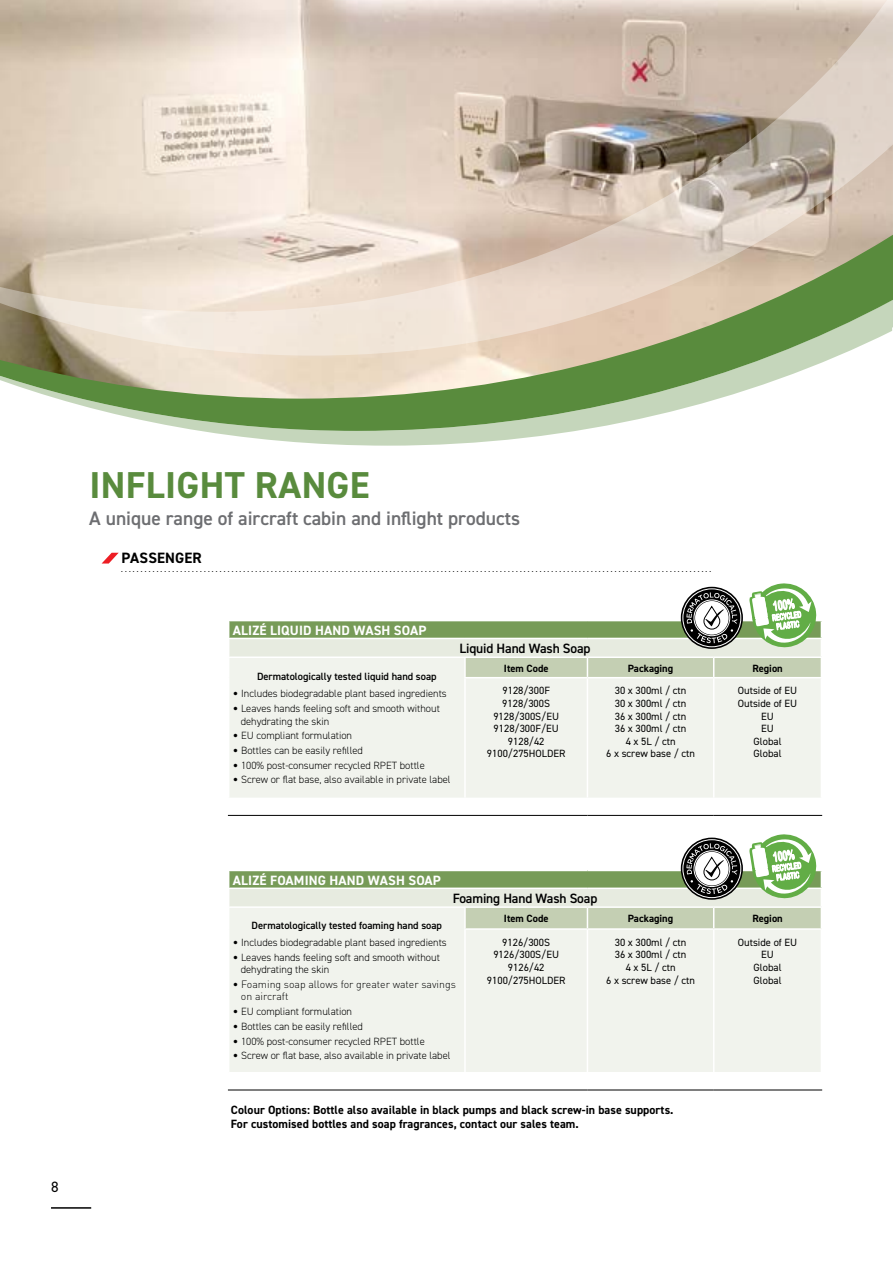
<style>
.page{position:relative;width:893px;height:1263px;background:#fff}
.page>*{position:absolute;margin:0;border:0;box-sizing:border-box;transform-origin:0 0}
.t1{font:700 37.5px "DIN2014";letter-spacing:.01em;color:#598b3d}
.t2{font:600 19.5px "DIN2014";color:#6d6e71}
.t3{font:700 15px "DIN2014";letter-spacing:.01em;color:#000}
.t4{font:15px "DIN2014";color:#000}
.t5{font:700 13.5px "DIN2014";letter-spacing:.01em;color:#fff}
.t6{font:600 13.5px "DIN2014";letter-spacing:-.01em;color:#000}
.t7{font:700 12px/14.4px "DIN2014";letter-spacing:.005em;color:#000}
.t8{font:300 11.25px "DIN2014";color:#000}
.t9{font:300 10.5px/12.6px "DIN2014";color:#000}
.t10{font:10.5px/12.6px "DIN2014";color:#000;text-align:center}
.t11{font:600 10.5px "DIN2014";color:#000}
.t12{font:300 10.5px/12.6px "DIN Pro";color:#000}
.t13{font:700 10.5px "DIN2014";color:#000}
.s1{font-family:"DIN Pro";font-weight:400}
.s2{font-weight:400}
</style>
<div class="page">
<svg style="left:202px;top:431px;width:372px;height:15px;fill:#c5d6bb"></svg>
<svg style="left:0;top:356px;width:837px;height:75px"></svg>
<svg style="left:0;top:0;width:892px;height:356px;background:#d4c8b7"></svg>
<hr style="left:51px;top:1207px;width:40px;height:2px;background:#000">
<div style="left:229px;top:870px;width:592px;height:18px;background:#779b58"></div>
<div style="left:229px;top:888px;width:592px;height:19px;background:#e7ebe0"></div>
<div style="left:229px;top:908px;width:592px;height:164px;background:#f1f3ed"></div>
<hr style="left:228px;top:870px;width:237px;height:1px;background:#fff">
<hr style="left:228px;top:887px;width:237px;height:2px;background:#fff">
<hr style="left:228px;top:906px;width:237px;height:2px;background:#fff">
<hr style="left:464px;top:908px;width:2px;height:20px;background:#fff">
<hr style="left:464px;top:928px;width:123px;height:2px;background:#fff">
<hr style="left:464px;top:930px;width:2px;height:142px;background:#fff">
<hr style="left:587px;top:928px;width:127px;height:2px;background:#fff">
<hr style="left:587px;top:930px;width:1px;height:142px;background:#fff">
<hr style="left:714px;top:928px;width:108px;height:2px;background:#fff">
<hr style="left:228px;top:1090px;width:237px;height:1px;background:#000">
<hr style="left:465px;top:1090px;width:122px;height:1px;background:#000">
<hr style="left:587px;top:1090px;width:127px;height:1px;background:#000">
<hr style="left:714px;top:1090px;width:108px;height:1px;background:#000">
<hr style="left:713px;top:930px;width:1px;height:142px;background:#fff">
<div style="left:229px;top:621px;width:592px;height:17px;background:#779b58"></div>
<div style="left:229px;top:638px;width:592px;height:19px;background:#e7ebe0"></div>
<div style="left:229px;top:658px;width:592px;height:140px;background:#f1f3ed"></div>
<hr style="left:228px;top:638px;width:237px;height:1px;background:#fff">
<hr style="left:228px;top:656px;width:237px;height:2px;background:#fff">
<hr style="left:464px;top:678px;width:2px;height:120px;background:#fff">
<hr style="left:587px;top:678px;width:1px;height:120px;background:#fff">
<hr style="left:228px;top:815px;width:237px;height:1px;background:#000">
<hr style="left:465px;top:815px;width:122px;height:1px;background:#000">
<hr style="left:587px;top:815px;width:127px;height:1px;background:#000">
<hr style="left:714px;top:815px;width:108px;height:1px;background:#000">
<hr style="left:713px;top:678px;width:1px;height:120px;background:#fff">
<svg style="left:102px;top:553px;width:17px;height:10px"></svg>
<svg style="left:465px;top:834px;width:357px;height:95px"></svg>
<svg style="left:464px;top:583px;width:358px;height:95px"></svg>
<svg style="left:892px;top:0;width:1px;height:330px"></svg>
<h1 class="t1" style="left:89px;top:461px;width:282px">INFLIGHT RANGE</h1>
<h2 class="t2" style="left:89px;top:506px;width:432px">A unique range of aircraft cabin and inflight products</h2>
<h3 class="t3" style="left:122px;top:548px;width:82px">PASSENGER</h3>
<p class="t8" style="left:121px;top:561px;width:592px">......................................................................................................................................................</p>
<p class="t5" style="left:233px;top:621px;width:195px">ALIZÉ LIQUID HAND WASH SOAP</p>
<p class="t11" style="left:257px;top:670px;width:181px">Dermatologically tested liquid hand soap</p>
<p class="t9" style="left:233px;top:687px;width:215px"><span class="s1">•</span> Includes biodegradable plant based ingredients</p>
<p class="t9" style="left:241px;top:702px;width:201px;text-indent:-8px"><span class="s1">•</span> Leaves hands feeling soft and smooth without dehydrating the skin</p>
<p class="t9" style="left:233px;top:729px;width:121px"><span class="s1">•</span> EU compliant formulation</p>
<p class="t9" style="left:233px;top:744px;width:132px"><span class="s1">•</span> Bottles can be easily refilled</p>
<p class="t9" style="left:233px;top:759px;width:193px"><span class="s1">•</span> 100% post-consumer recycled RPET bottle</p>
<p class="t9" style="left:233px;top:773px;width:219px"><span class="s1">•</span> Screw or flat base, also available in private label</p>
<p class="t6" style="left:459px;top:639px;width:133px">Liquid Hand Wash Soap</p>
<p class="t13" style="left:504px;top:661px;width:46px">Item Code</p>
<p class="t13" style="left:628px;top:661px;width:47px">Packaging</p>
<p class="t13" style="left:752px;top:661px;width:32px">Region</p>
<p class="t10" style="left:487px;top:684px;width:80px">9128/300F<br>9128/300S<br>9128/300S/EU<br>9128/300F/EU<br>9128/42<br>9100/275HOLDER</p>
<p class="t10" style="left:606px;top:684px;width:90px">30 x 300ml / ctn<br>30 x 300ml / ctn<br>36 x 300ml / ctn<br>36 x 300ml / ctn<br>4 x 5L / ctn<br>6 x screw base / ctn</p>
<p class="t10" style="left:738px;top:684px;width:61px">Outside of EU<br>Outside of EU<br>EU<br>EU<br>Global<br>Global</p>
<h3 class="t4" style="left:51px;top:1178px;width:9px">8</h3>
<p class="t5" style="left:233px;top:871px;width:209px">ALIZÉ FOAMING HAND WASH SOAP</p>
<p class="t6" style="left:453px;top:889px;width:146px">Foaming Hand Wash Soap</p>
<p class="t11" style="left:252px;top:918px;width:192px">Dermatologically tested foaming hand soap</p>
<p class="t9" style="left:233px;top:936px;width:215px"><span class="s1">•</span> Includes biodegradable plant based ingredients</p>
<p class="t9" style="left:241px;top:951px;width:201px;text-indent:-8px"><span class="s1">•</span> Leaves hands feeling soft and smooth without dehydrating the skin</p>
<p class="t12" style="left:241px;top:977px;width:216px;text-indent:-8px"><span class="s2">•</span> Foaming soap allows for greater water savings on aircraft</p>
<p class="t9" style="left:233px;top:1005px;width:121px"><span class="s1">•</span> EU compliant formulation</p>
<p class="t9" style="left:233px;top:1020px;width:132px"><span class="s1">•</span> Bottles can be easily refilled</p>
<p class="t9" style="left:233px;top:1035px;width:193px"><span class="s1">•</span> 100% post-consumer recycled RPET bottle</p>
<p class="t9" style="left:233px;top:1049px;width:219px"><span class="s1">•</span> Screw or flat base, also available in private label</p>
<p class="t13" style="left:504px;top:911px;width:46px">Item Code</p>
<p class="t13" style="left:628px;top:911px;width:47px">Packaging</p>
<p class="t13" style="left:752px;top:911px;width:32px">Region</p>
<p class="t10" style="left:487px;top:935px;width:80px">9126/300S<br>9126/300S/EU<br>9126/42<br>9100/275HOLDER</p>
<p class="t10" style="left:606px;top:935px;width:90px">30 x 300ml / ctn<br>36 x 300ml / ctn<br>4 x 5L / ctn<br>6 x screw base / ctn</p>
<p class="t10" style="left:738px;top:935px;width:61px">Outside of EU<br>EU<br>Global<br>Global</p>
<p class="t7" style="left:231px;top:1102px;width:444px">Colour Options: Bottle also available in black pumps and black screw-in base supports.<br>For customised bottles and soap fragrances, contact our sales team.</p>
</div>
